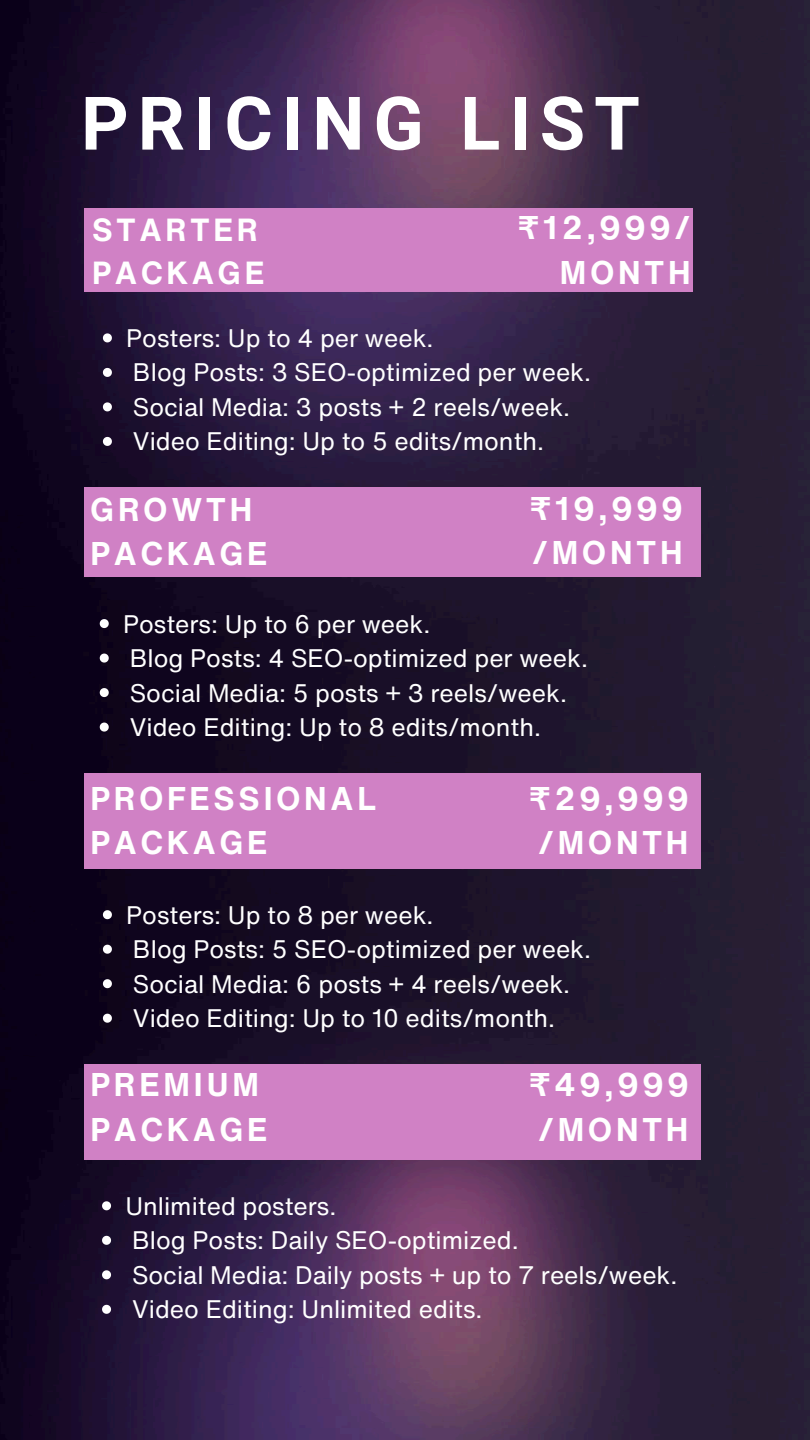
<style>
.page{position:relative;width:810px;height:1440px;background:#fff}
.page>*{position:absolute;margin:0;border:0;box-sizing:border-box;transform-origin:0 0}
.t1{font:700 74px "Roboto";letter-spacing:.12em;color:#fff}
.t2{font:700 32px/44.2px "Helvetica Now Text";letter-spacing:.12em;color:#fff}
.t3{font:700 31.2px/43.5px "Helvetica Now Text";letter-spacing:.12em;color:#fff}
.t4{font:24.7px "Helvetica Now Text";color:#fff}
</style>
<div class="page">
<img style="left:0;top:0;width:810px;height:1440px">
<div style="left:84px;top:208px;width:608px;height:83px;background:#d081c5"></div>
<div style="left:84px;top:488px;width:616px;height:89px;background:#d081c5"></div>
<div style="left:84px;top:773px;width:616px;height:95px;background:#d081c5"></div>
<div style="left:84px;top:1064px;width:616px;height:96px;background:#d081c5"></div>
<svg style="left:102px;top:1201px;width:9px;height:9px"></svg>
<svg style="left:102px;top:1236px;width:9px;height:9px"></svg>
<svg style="left:102px;top:1270px;width:9px;height:9px"></svg>
<svg style="left:102px;top:1305px;width:9px;height:9px"></svg>
<svg style="left:103px;top:910px;width:9px;height:9px"></svg>
<svg style="left:103px;top:945px;width:9px;height:9px"></svg>
<svg style="left:103px;top:979px;width:9px;height:9px"></svg>
<svg style="left:103px;top:1014px;width:9px;height:9px"></svg>
<svg style="left:100px;top:619px;width:9px;height:9px"></svg>
<svg style="left:100px;top:654px;width:9px;height:9px"></svg>
<svg style="left:100px;top:688px;width:9px;height:9px"></svg>
<svg style="left:100px;top:723px;width:9px;height:9px"></svg>
<svg style="left:103px;top:333px;width:9px;height:9px"></svg>
<svg style="left:103px;top:368px;width:9px;height:9px"></svg>
<svg style="left:103px;top:402px;width:9px;height:9px"></svg>
<svg style="left:103px;top:437px;width:9px;height:9px"></svg>
<p class="t1" style="left:81px;top:81px;width:560px">PRICING LIST</p>
<h1 class="t3" style="left:92px;top:207px;width:174px">STARTER<br>PACKAGE</h1>
<h2 class="t2" style="left:518px;top:205px;width:174px;text-align:right">₹12,999/<br>MONTH</h2>
<p class="t4" style="left:126px;top:320px;width:309px">Posters: Up to 4 per week.</p>
<p class="t4" style="left:133px;top:354px;width:460px">Blog Posts: 3 SEO-optimized per week.</p>
<p class="t4" style="left:133px;top:389px;width:439px">Social Media: 3 posts + 2 reels/week.</p>
<p class="t4" style="left:133px;top:423px;width:413px">Video Editing: Up to 5 edits/month.</p>
<h2 class="t2" style="left:91px;top:487px;width:179px">GROWTH<br>PACKAGE</h2>
<p class="t2" style="left:530px;top:485px;width:154px">₹19,999 /MONTH</p>
<p class="t4" style="left:123px;top:605px;width:309px">Posters: Up to 6 per week.</p>
<p class="t4" style="left:130px;top:640px;width:460px">Blog Posts: 4 SEO-optimized per week.</p>
<h2 class="t4" style="left:130px;top:674px;width:439px">Social Media: 5 posts + 3 reels/week.</h2>
<h2 class="t4" style="left:130px;top:709px;width:413px">Video Editing: Up to 8 edits/month.</h2>
<p class="t2" style="left:91px;top:776px;width:287px">PROFESSIONAL<br>PACKAGE</p>
<p class="t2" style="left:530px;top:776px;width:160px">₹29,999 /MONTH</p>
<h2 class="t4" style="left:126px;top:896px;width:309px">Posters: Up to 8 per week.</h2>
<h2 class="t4" style="left:133px;top:931px;width:460px">Blog Posts: 5 SEO-optimized per week.</h2>
<p class="t4" style="left:133px;top:965px;width:439px">Social Media: 6 posts + 4 reels/week.</p>
<p class="t4" style="left:133px;top:1000px;width:424px">Video Editing: Up to 10 edits/month.</p>
<h2 class="t2" style="left:91px;top:1062px;width:179px">PREMIUM<br>PACKAGE</h2>
<h2 class="t2" style="left:530px;top:1062px;width:160px">₹49,999 /MONTH</h2>
<p class="t4" style="left:125px;top:1187px;width:213px">Unlimited posters.</p>
<p class="t4" style="left:132px;top:1222px;width:388px">Blog Posts: Daily SEO-optimized.</p>
<p class="t4" style="left:132px;top:1256px;width:547px">Social Media: Daily posts + up to 7 reels/week.</p>
<p class="t4" style="left:132px;top:1291px;width:352px">Video Editing: Unlimited edits.</p>
</div>
